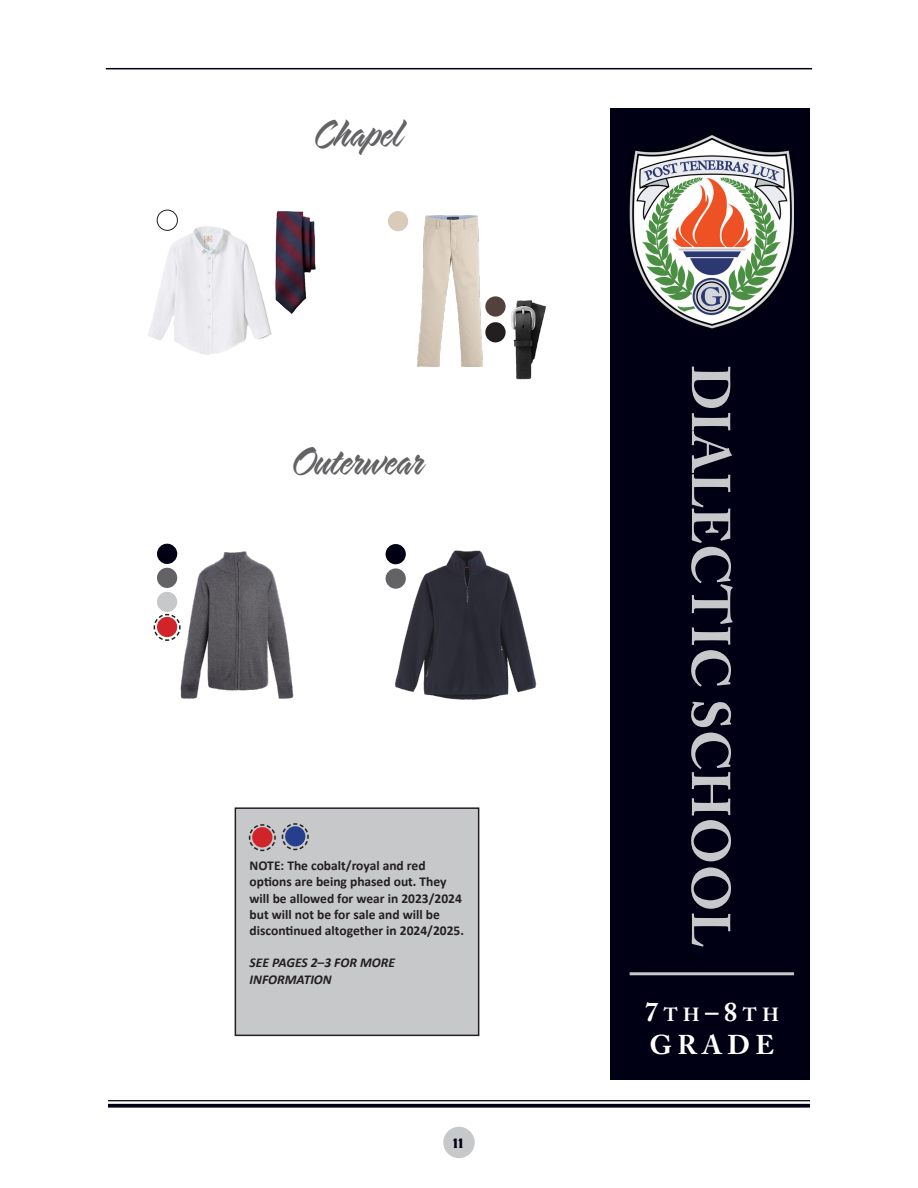
<style>
.page{position:relative;width:918px;height:1188px;background:#fff}
.page>*{position:absolute;margin:0;border:0;box-sizing:border-box;transform-origin:0 0}
.t1{font:700 54px "Adobe Caslon Pro";color:#c7c8ca}
.t2{font:45px "Sarah Script";letter-spacing:-.015em;color:#636366}
.t3{font:700 27px "Adobe Caslon Pro";letter-spacing:.2em;color:#fff}
.t4{font:700 18.9px "Adobe Caslon Pro";color:#fff}
.t5{font:700 13.5px/16.2px "Calibri";color:#231f20}
.t6{font:italic 700 13.5px/16.2px "Calibri";color:#231f20}
.t7{font:700 13.5px "Brothers OT";color:#000014}
.s1{font-size:27px}
</style>
<div class="page">
<img style="left:385px;top:550px;width:152px;height:149px">
<img style="left:161px;top:544px;width:133px;height:155px">
<img style="left:148px;top:209px;width:124px;height:146px">
<img style="left:260px;top:209px;width:56px;height:108px">
<img style="left:388px;top:216px;width:108px;height:151px">
<div style="left:388px;top:211px;width:20px;height:20px;background:#d9cbba;border-radius:50%"></div>
<img style="left:496px;top:300px;width:50px;height:80px">
<div style="left:485px;top:322px;width:21px;height:20px;background:#231f20;border-radius:50%"></div>
<div style="left:485px;top:296px;width:21px;height:21px;background:#52413c;border-radius:50%"></div>
<div style="left:386px;top:544px;width:20px;height:20px;background:#000014;border-radius:50%"></div>
<div style="left:157px;top:544px;width:20px;height:20px;background:#000014;border-radius:50%"></div>
<div style="left:157px;top:568px;width:20px;height:20px;background:#636366;border-radius:50%"></div>
<div style="left:157px;top:592px;width:20px;height:20px;background:#c7c8ca;border-radius:50%"></div>
<div style="left:443px;top:1127px;width:32px;height:31px;background:#c7c8ca;border-radius:50%"></div>
<div style="left:611px;top:108px;width:199px;height:972px;background:#000014"></div>
<img style="left:630px;top:133px;width:164px;height:196px">
<hr style="left:630px;top:972px;width:164px;height:3px;background:#c7c8ca">
<svg style="left:108px;top:1104px;width:702px;height:4px;background:#19192b"></svg>
<hr style="left:108px;top:1100px;width:702px;height:1px;background:#000014">
<hr style="left:106px;top:68px;width:706px;height:1px;background:#000014">
<div style="left:386px;top:568px;width:20px;height:21px;background:#636366;border-radius:50%"></div>
<div style="left:235px;top:808px;width:244px;height:227px;background:#c7c8ca"></div>
<div style="left:235px;top:807px;width:244px;height:229px;border:2px solid #231f20"></div>
<div style="left:157px;top:210px;width:20px;height:20px;background:#fff;border-radius:50%"></div>
<div style="left:157px;top:210px;width:21px;height:21px;border:1px solid #231f20;border-radius:50%"></div>
<svg style="left:248px;top:823px;width:61px;height:29px"></svg>
<svg style="left:153px;top:613px;width:28px;height:29px"></svg>
<p class="t2" style="left:316px;top:109px;width:89px">Chapel</p>
<p class="t2" style="left:294px;top:437px;width:133px">Outerwear</p>
<p class="t5" style="left:250px;top:857px;width:216px">NOTE: The cobalt/royal and red options are being phased out. They will be allowed for wear in 2023/2024 but will not be for sale and will be discontinued altogether in 2024/2025.</p>
<p class="t6" style="left:250px;top:954px;width:147px">SEE PAGES 2–3 FOR MORE<br>INFORMATION</p>
<p class="t7" style="left:453px;top:1137px;width:12px">11</p>
<p class="t1" style="left:742px;top:365px;width:584px;rotate:90deg">DIALECTIC SCHOOL</p>
<p class="t4" style="left:645px;top:1004px;width:136px"><span class="s1">7</span>th<span class="s1">–8</span>th</p>
<p class="t3" style="left:649px;top:1029px;width:126px">GRADE</p>
</div>
